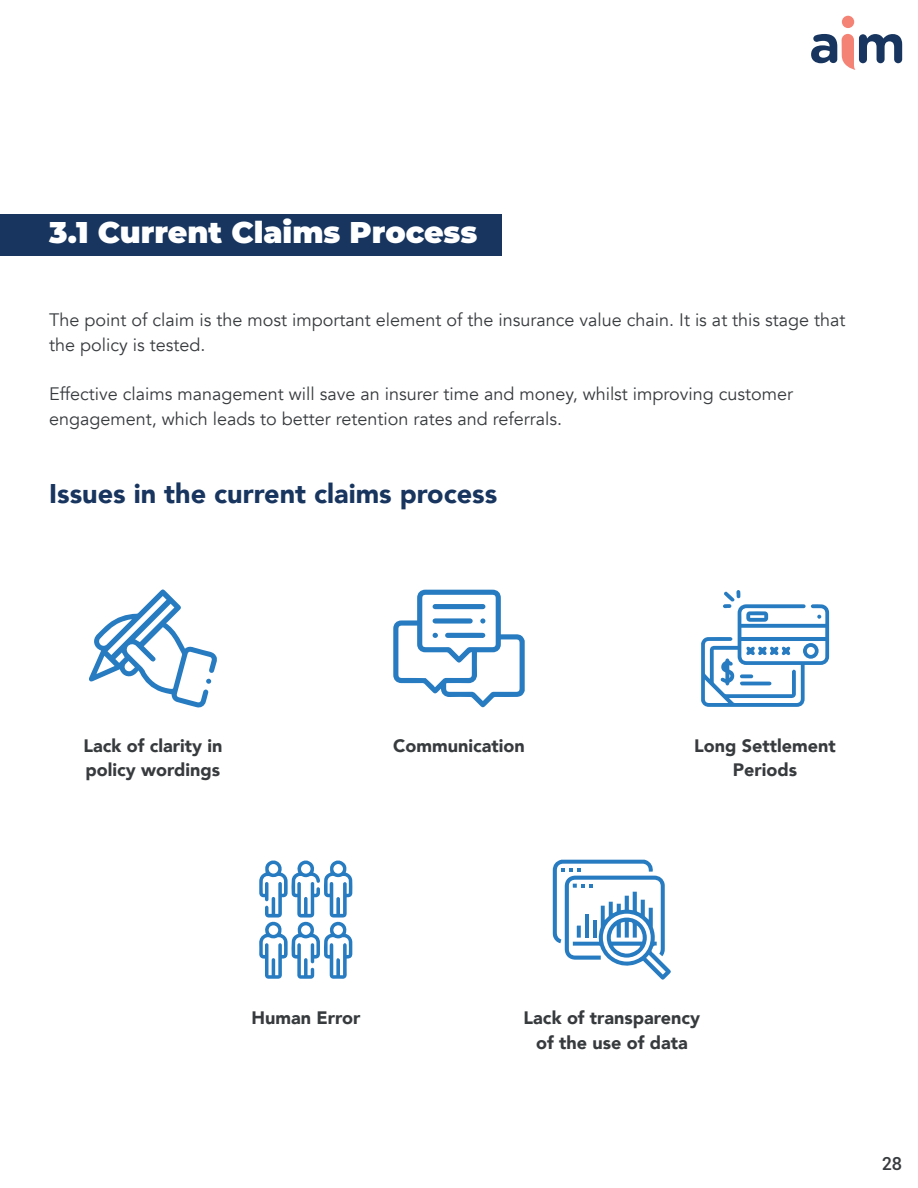
<style>
.page{position:relative;width:918px;height:1188px;background:#fff}
.page>*{position:absolute;margin:0;border:0;box-sizing:border-box;transform-origin:0 0}
.t1{font:900 30px "Montserrat";color:#fff}
.t2{font:900 27px "Avenir";color:#17355f}
.t3{font:18px/24.6px "Avenir";color:#383b3e}
.t4{font:900 18px/24.6px "Avenir";color:#383b3e;text-align:center}
.t5{font:500 18px "Roboto";color:#383b3e}
</style>
<div class="page">
<div style="left:0;top:214px;width:502px;height:42px;background:#17355f"></div>
<svg style="left:701px;top:590px;width:128px;height:117px"></svg>
<svg style="left:553px;top:860px;width:118px;height:120px"></svg>
<svg style="left:89px;top:589px;width:128px;height:119px"></svg>
<svg style="left:265px;top:861px;width:87px;height:118px"></svg>
<div style="left:842px;top:16px;width:12px;height:12px;background:#f48376;border-radius:50%"></div>
<svg style="left:811px;top:34px;width:91px;height:36px"></svg>
<svg style="left:259px;top:860px;width:76px;height:109px"></svg>
<svg style="left:393px;top:589px;width:132px;height:119px"></svg>
<h1 class="t1" style="left:49px;top:210px;width:430px">3.1 Current Claims Process</h1>
<p class="t3" style="left:49px;top:308px;width:798px">The point of claim is the most important element of the insurance value chain. It is at this stage that the policy is tested.</p>
<p class="t3" style="left:49px;top:382px;width:746px">Effective claims management will save an insurer time and money, whilst improving customer engagement, which leads to better retention rates and referrals.</p>
<h2 class="t2" style="left:49px;top:471px;width:449px">Issues in the current claims process</h2>
<p class="t4" style="left:83px;top:733px;width:141px;text-align:left">Lack of clarity in policy wordings</p>
<p class="t4" style="left:393px;top:733px;width:133px">Communication</p>
<p class="t4" style="left:694px;top:733px;width:143px">Long Settlement<br>Periods</p>
<p class="t4" style="left:252px;top:1005px;width:110px">Human Error</p>
<p class="t4" style="left:524px;top:1005px;width:178px">Lack of transparency of the use of data</p>
<p class="t5" style="left:882px;top:1151px;width:22px">28</p>
</div>
